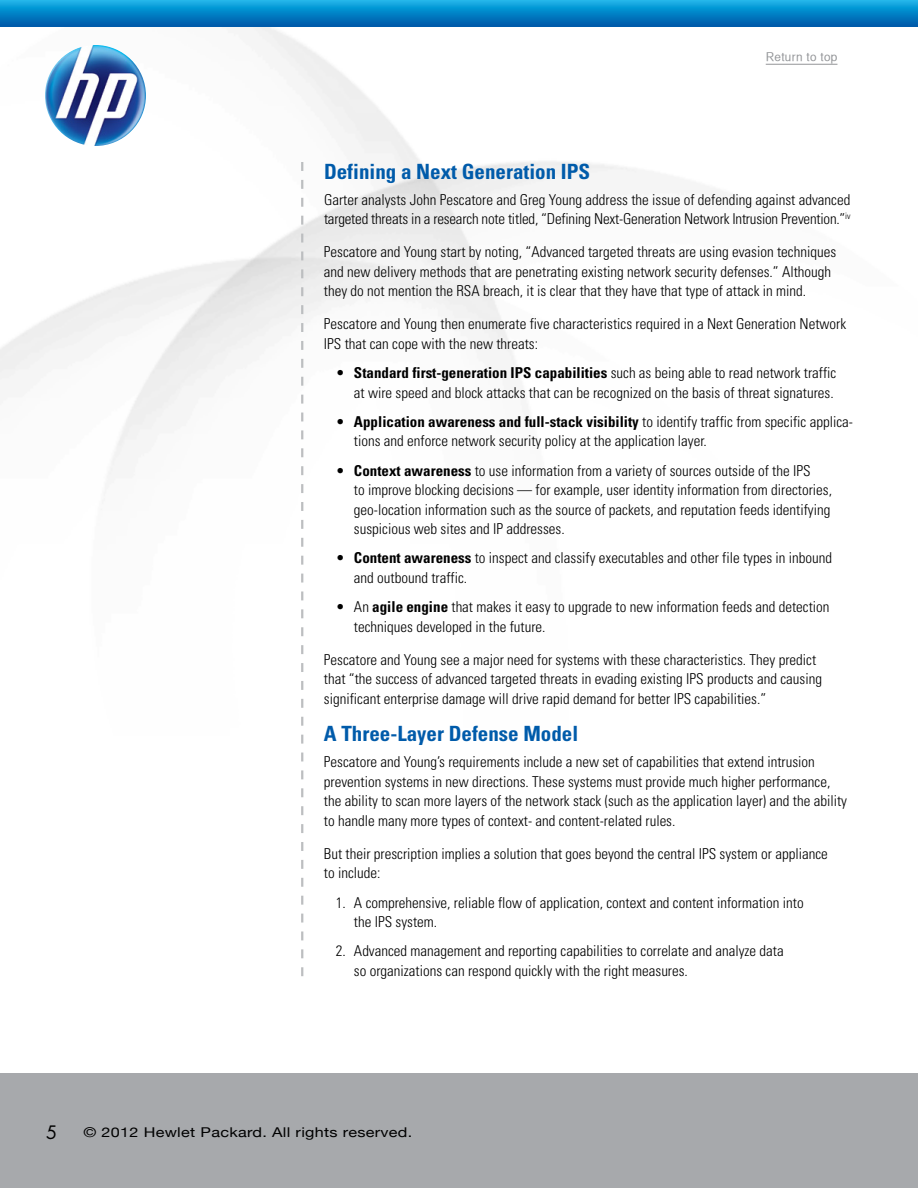
<style>
.page{position:relative;width:918px;height:1188px;background:#fff}
.page>*{position:absolute;margin:0;border:0;box-sizing:border-box;transform-origin:0 0}
.t1{font:700 condensed 21px "Univers";color:#005baa}
.t2{font:18px "Futura";color:#000}
.t3{font:300 condensed 15px/19.5px "Univers";color:#000}
.t4{font:13.5px "Helvetica Neue";letter-spacing:.02em;color:#000;scale:1.2 1}
.t5{font:12px "Helvetica CY Plain";letter-spacing:.02em;color:#939598;scale:1.2 1}
.s1{font-weight:700}
</style>
<div class="page">
<div style="left:0;top:1073px;width:918px;height:115px;background:#a7a9ac"></div>
<hr style="left:766px;top:64px;width:71px;height:1px;background:#939598">
<img style="left:45px;top:45px;width:101px;height:101px;border-radius:50px">
<svg style="left:0;top:0;width:918px;height:27px;background:#0684c7"></svg>
<svg style="left:301px;top:162px;width:2px;height:814px"></svg>
<p class="t5" style="left:766px;top:50px;width:61px">Return to top</p>
<h1 class="t1" style="left:324px;top:158px;width:268px">Defining a Next Generation IPS</h1>
<p class="t3" style="left:324px;top:190px;width:528px">Garter analysts John Pescatore and Greg Young address the issue of defending against advanced targeted threats in a research note titled, “Defining Next-Generation Network Intrusion Prevention.”<sup>iv</sup></p>
<p class="t3" style="left:324px;top:242px;width:514px">Pescatore and Young start by noting, “Advanced targeted threats are using evasion techniques and new delivery methods that are penetrating existing network security defenses.” Although they do not mention the RSA breach, it is clear that they have that type of attack in mind.</p>
<p class="t3" style="left:324px;top:314px;width:524px">Pescatore and Young then enumerate five characteristics required in a Next Generation Network<br>IPS that can cope with the new threats:</p>
<p class="t3" style="left:336px;top:363px;width:502px;text-align:right">• <span class="s1">Standard first-generation IPS capabilities</span> such as being able to read network traffic at wire speed and block attacks that can be recognized on the basis of threat signatures.</p>
<p class="t3" style="left:354px;top:412px;width:501px;text-indent:-18px">• <span class="s1">Application awareness and full-stack visibility</span> to identify traffic from specific applica&shy;tions and enforce network security policy at the application layer.</p>
<p class="t3" style="left:354px;top:461px;width:480px;text-indent:-18px">• <span class="s1">Context awareness</span> to use information from a variety of sources outside of the IPS<br>to improve blocking decisions — for example, user identity information from directories, geo-location information such as the source of packets, and reputation feeds identifying suspicious web sites and IP addresses.</p>
<p class="t3" style="left:354px;top:548px;width:480px;text-indent:-18px">• <span class="s1">Content awareness</span> to inspect and classify executables and other file types in inbound and outbound traffic.</p>
<p class="t3" style="left:354px;top:597px;width:477px;text-indent:-18px">• An <span class="s1">agile engine</span> that makes it easy to upgrade to new information feeds and detection techniques developed in the future.</p>
<p class="t3" style="left:324px;top:650px;width:500px">Pescatore and Young see a major need for systems with these characteristics. They predict that “the success of advanced targeted threats in evading existing IPS products and causing significant enterprise damage will drive rapid demand for better IPS capabilities.”</p>
<h1 class="t1" style="left:324px;top:721px;width:256px">A Three-Layer Defense Model</h1>
<p class="t3" style="left:324px;top:752px;width:525px">Pescatore and Young’s requirements include a new set of capabilities that extend intrusion prevention systems in new directions. These systems must provide much higher performance, the ability to scan more layers of the network stack (such as the application layer) and the ability to handle many more types of context- and content-related rules.</p>
<p class="t3" style="left:324px;top:844px;width:505px">But their prescription implies a solution that goes beyond the central IPS system or appliance to include:</p>
<p class="t3" style="left:354px;top:893px;width:451px;text-indent:-18px">1. A comprehensive, reliable flow of application, context and content information into the IPS system.</p>
<p class="t3" style="left:354px;top:941px;width:431px;text-indent:-18px">2. Advanced management and reporting capabilities to correlate and analyze data so organizations can respond quickly with the right measures.</p>
<p class="t2" style="left:46px;top:1120px;width:13px">5</p>
<p class="t4" style="left:83px;top:1124px;width:276px">© 2012 Hewlet Packard. All rights reserved.</p>
</div>
